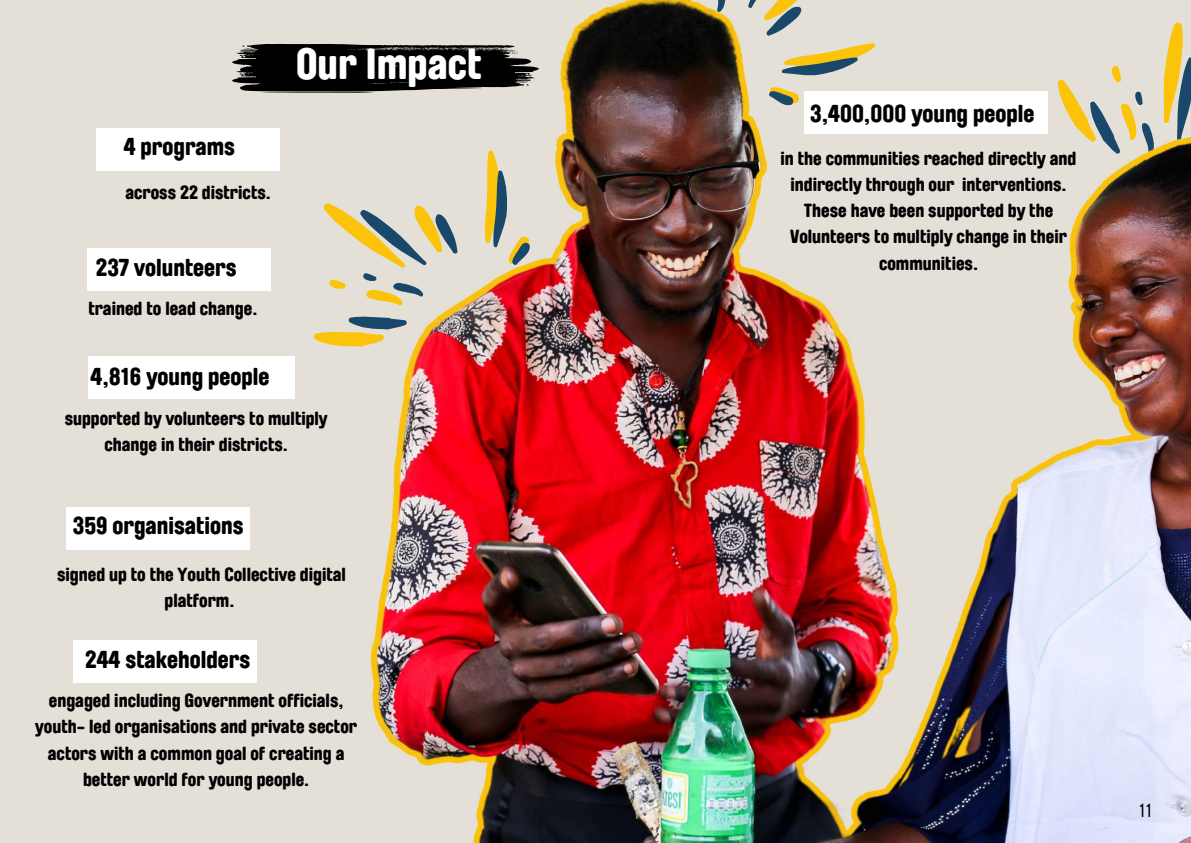
<style>
.page{position:relative;width:1191px;height:843px;background:#fff}
.page>*{position:absolute;margin:0;border:0;box-sizing:border-box;transform-origin:0 0}
.t1{font:900 42.9px "Brauer Neue Std";color:#fff}
.t2{font:900 24.2px "Brauer Neue Std";color:#000}
.t3{font:900 18.8px/26.2px "Brauer Neue Std";color:#000;text-align:center}
.t4{font:18.7px "Brauer Neue Std";color:#000}
</style>
<div class="page">
<div style="left:0;top:0;width:1190px;height:842px;background:#e4e0d8"></div>
<div style="left:96px;top:128px;width:183px;height:43px;background:#fff"></div>
<div style="left:87px;top:248px;width:184px;height:42px;background:#fff"></div>
<svg style="left:232px;top:45px;width:21px;height:46px"></svg>
<div style="left:66px;top:507px;width:184px;height:42px;background:#fff"></div>
<div style="left:88px;top:356px;width:207px;height:43px;background:#fff"></div>
<div style="left:73px;top:640px;width:184px;height:43px;background:#fff"></div>
<img style="left:253px;top:0;width:937px;height:842px">
<p class="t2" style="left:124px;top:136px;width:113px">4 programs</p>
<p class="t3" style="left:125px;top:180px;width:147px">across 22 districts.</p>
<p class="t2" style="left:96px;top:256px;width:142px">237 volunteers</p>
<p class="t3" style="left:88px;top:296px;width:171px">trained to lead change.</p>
<h1 class="t1" style="left:296px;top:44px;width:187px">Our Impact</h1>
<p class="t2" style="left:91px;top:365px;width:180px">4,816 young people</p>
<p class="t3" style="left:65px;top:405px;width:264px">supported by volunteers to multiply change in their districts.</p>
<p class="t2" style="left:73px;top:514px;width:172px">359 organisations</p>
<p class="t3" style="left:57px;top:561px;width:290px">signed up to the Youth Collective digital platform.</p>
<p class="t2" style="left:85px;top:647px;width:166px">244 stakeholders</p>
<p class="t3" style="left:35px;top:687px;width:323px">engaged including Government officials, youth- led organisations and private sector actors with a common goal of creating a better world for young people.</p>
<p class="t2" style="left:810px;top:102px;width:226px">3,400,000 young people</p>
<p class="t3" style="left:780px;top:145px;width:297px">in the communities reached directly and indirectly through our interventions.<br>These have been supported by the Volunteers to multiply change in their communities.</p>
<p class="t4" style="left:1138px;top:801px;width:14px">11</p>
</div>
